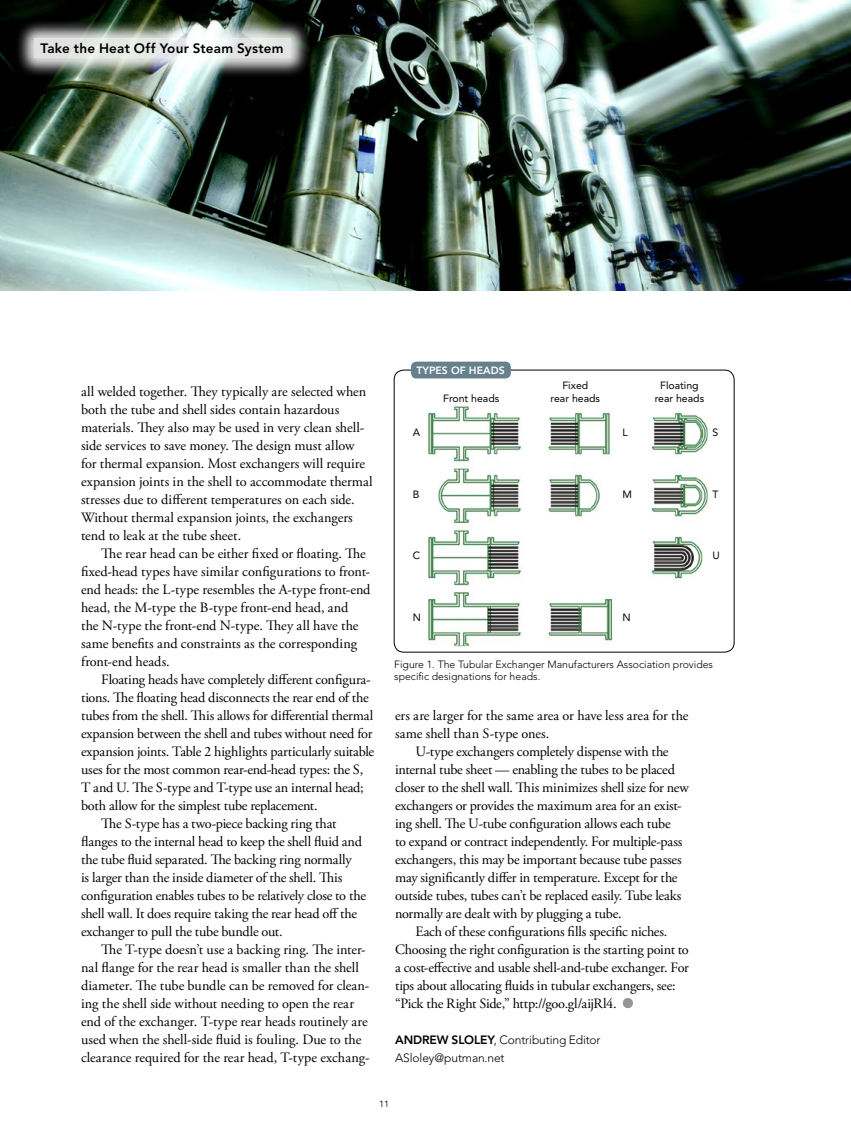
<style>
.page{position:relative;width:851px;height:1134px;background:#fff}
.page>*{position:absolute;margin:0;border:0;box-sizing:border-box;transform-origin:0 0}
.t1{font:14.25px/18px "Adobe Garamond Pro";letter-spacing:-.01em;color:#000}
.t2{font:800 13.5px "Avenir LT Std";letter-spacing:.015em;color:#000}
.t3{font:300 12px/18px "Avenir LT Std";letter-spacing:-.01em;color:#000}
.t4{font:800 12px "Avenir LT Std";letter-spacing:-.01em;color:#000}
.t5{font:300 10.5px/12.6px "Avenir LT Std";color:#000}
.t6{font:10.5px/12.6px "Avenir LT Std";color:#000;text-align:center}
.t7{font:800 10.5px "Avenir LT Std";color:#fff}
.t8{font:9px "Avenir LT Std";color:#000}
</style>
<div class="page">
<img style="left:0;top:0;width:850px;height:291px">
<img style="left:15px;top:19px;width:295px;height:59px">
<svg style="left:35px;top:38px;width:256px;height:20px;fill:#e4e7e4"></svg>
<svg style="left:622px;top:998px;width:11px;height:10px"></svg>
<svg style="left:411px;top:370px;width:319px;height:282px"></svg>
<div style="left:394px;top:370px;width:340px;height:282px;border:1px solid #000;border-radius:10px"></div>
<div style="left:411px;top:362px;width:100px;height:16px;background:#66808d;border-radius:5px"></div>
<p class="t2" style="left:40px;top:40px;width:244px">Take the Heat Off Your Steam System</p>
<p class="t1" style="left:81px;top:383px;width:293px">all welded together. They typically are selected when both the tube and shell sides contain hazardous materials. They also may be used in very clean shell&shy;side services to save money. The design must allow for thermal expansion. Most exchangers will require expansion joints in the shell to accommodate thermal stresses due to different temperatures on each side.<br>Without thermal expansion joints, the exchangers tend to leak at the tube sheet.</p>
<p class="t1" style="left:81px;top:545px;width:291px;text-indent:20px">The rear head can be either fixed or floating. The fixed-head types have similar configurations to front&shy;end heads: the L-type resembles the A-type front-end head, the M-type the B-type front-end head, and<br>the N-type the front-end N-type. They all have the same benefits and constraints as the corresponding front-end heads.</p>
<p class="t1" style="left:101px;top:671px;width:271px">Floating heads have completely different configura-</p>
<p class="t1" style="left:81px;top:689px;width:289px">tions. The floating head disconnects the rear end of the</p>
<p class="t1" style="left:81px;top:707px;width:294px">tubes from the shell. This allows for differential thermal</p>
<p class="t1" style="left:81px;top:725px;width:293px">expansion between the shell and tubes without need for</p>
<p class="t1" style="left:81px;top:743px;width:294px">expansion joints. Table 2 highlights particularly suitable</p>
<p class="t1" style="left:81px;top:761px;width:284px">uses for the most common rear-end-head types: the S,</p>
<p class="t1" style="left:81px;top:779px;width:284px">T and U. The S-type and T-type use an internal head;</p>
<p class="t1" style="left:81px;top:797px;width:238px">both allow for the simplest tube replacement.</p>
<p class="t1" style="left:101px;top:815px;width:237px">The S-type has a two-piece backing ring that</p>
<p class="t1" style="left:81px;top:833px;width:282px">flanges to the internal head to keep the shell fluid and</p>
<p class="t1" style="left:81px;top:851px;width:272px">the tube fluid separated. The backing ring normally</p>
<p class="t1" style="left:81px;top:869px;width:263px">is larger than the inside diameter of the shell. This</p>
<p class="t1" style="left:81px;top:887px;width:286px">configuration enables tubes to be relatively close to the</p>
<p class="t1" style="left:81px;top:905px;width:277px">shell wall. It does require taking the rear head off the</p>
<p class="t1" style="left:81px;top:923px;width:203px">exchanger to pull the tube bundle out.</p>
<p class="t1" style="left:101px;top:941px;width:266px">The T-type doesn’t use a backing ring. The inter-</p>
<p class="t1" style="left:81px;top:959px;width:279px">nal flange for the rear head is smaller than the shell</p>
<p class="t1" style="left:81px;top:977px;width:290px">diameter. The tube bundle can be removed for clean-</p>
<p class="t1" style="left:81px;top:995px;width:274px">ing the shell side without needing to open the rear</p>
<p class="t1" style="left:81px;top:1013px;width:288px">end of the exchanger. T-type rear heads routinely are</p>
<p class="t1" style="left:81px;top:1031px;width:282px">used when the shell-side fluid is fouling. Due to the</p>
<p class="t1" style="left:81px;top:1049px;width:290px">clearance required for the rear head, T-type exchang-</p>
<p class="t7" style="left:416px;top:364px;width:90px">TYPES OF HEADS</p>
<p class="t6" style="left:413px;top:426px;width:9px">A</p>
<p class="t6" style="left:413px;top:488px;width:8px">B</p>
<p class="t6" style="left:413px;top:549px;width:9px">C</p>
<p class="t6" style="left:413px;top:611px;width:10px">N</p>
<p class="t6" style="left:443px;top:392px;width:58px">Front heads</p>
<p class="t6" style="left:550px;top:379px;width:51px">Fixed<br>rear heads</p>
<p class="t6" style="left:654px;top:379px;width:51px">Floating rear heads</p>
<p class="t6" style="left:622px;top:426px;width:7px">L</p>
<p class="t6" style="left:712px;top:426px;width:7px">S</p>
<p class="t6" style="left:622px;top:488px;width:11px">M</p>
<p class="t6" style="left:712px;top:488px;width:8px">T</p>
<p class="t6" style="left:622px;top:611px;width:10px">N</p>
<p class="t6" style="left:712px;top:549px;width:9px">U</p>
<p class="t5" style="left:394px;top:658px;width:320px">Figure 1. The Tubular Exchanger Manufacturers Association provides specific designations for heads.</p>
<p class="t1" style="left:395px;top:707px;width:295px">ers are larger for the same area or have less area for the same shell than S-type ones.</p>
<p class="t1" style="left:415px;top:743px;width:255px">U-type exchangers completely dispense with the</p>
<p class="t1" style="left:395px;top:761px;width:281px">internal tube sheet — enabling the tubes to be placed</p>
<p class="t1" style="left:395px;top:779px;width:295px">closer to the shell wall. This minimizes shell size for new</p>
<p class="t1" style="left:395px;top:797px;width:288px">exchangers or provides the maximum area for an exist-</p>
<p class="t1" style="left:395px;top:815px;width:277px">ing shell. The U-tube configuration allows each tube</p>
<p class="t1" style="left:395px;top:833px;width:289px">to expand or contract independently. For multiple-pass</p>
<p class="t1" style="left:395px;top:851px;width:288px">exchangers, this may be important because tube passes</p>
<p class="t1" style="left:395px;top:869px;width:284px">may significantly differ in temperature. Except for the</p>
<p class="t1" style="left:395px;top:887px;width:288px">outside tubes, tubes can’t be replaced easily. Tube leaks</p>
<p class="t1" style="left:395px;top:905px;width:228px">normally are dealt with by plugging a tube.</p>
<p class="t1" style="left:415px;top:923px;width:253px">Each of these configurations fills specific niches.</p>
<p class="t1" style="left:395px;top:941px;width:295px">Choosing the right configuration is the starting point to</p>
<p class="t1" style="left:395px;top:959px;width:295px">a cost-effective and usable shell-and-tube exchanger. For</p>
<p class="t1" style="left:395px;top:977px;width:282px">tips about allocating fluids in tubular exchangers, see:</p>
<p class="t1" style="left:395px;top:995px;width:223px">“Pick the Right Side,” http://goo.gl/aijRl4.</p>
<p class="t4" style="left:395px;top:1033px;width:65px">andrew sloley</p>
<p class="t3" style="left:395px;top:1031px;width:207px;text-indent:99px">, Contributing Editor<br>ASloley@putman.net</p>
<p class="t8" style="left:379px;top:1099px;width:12px">11</p>
</div>
